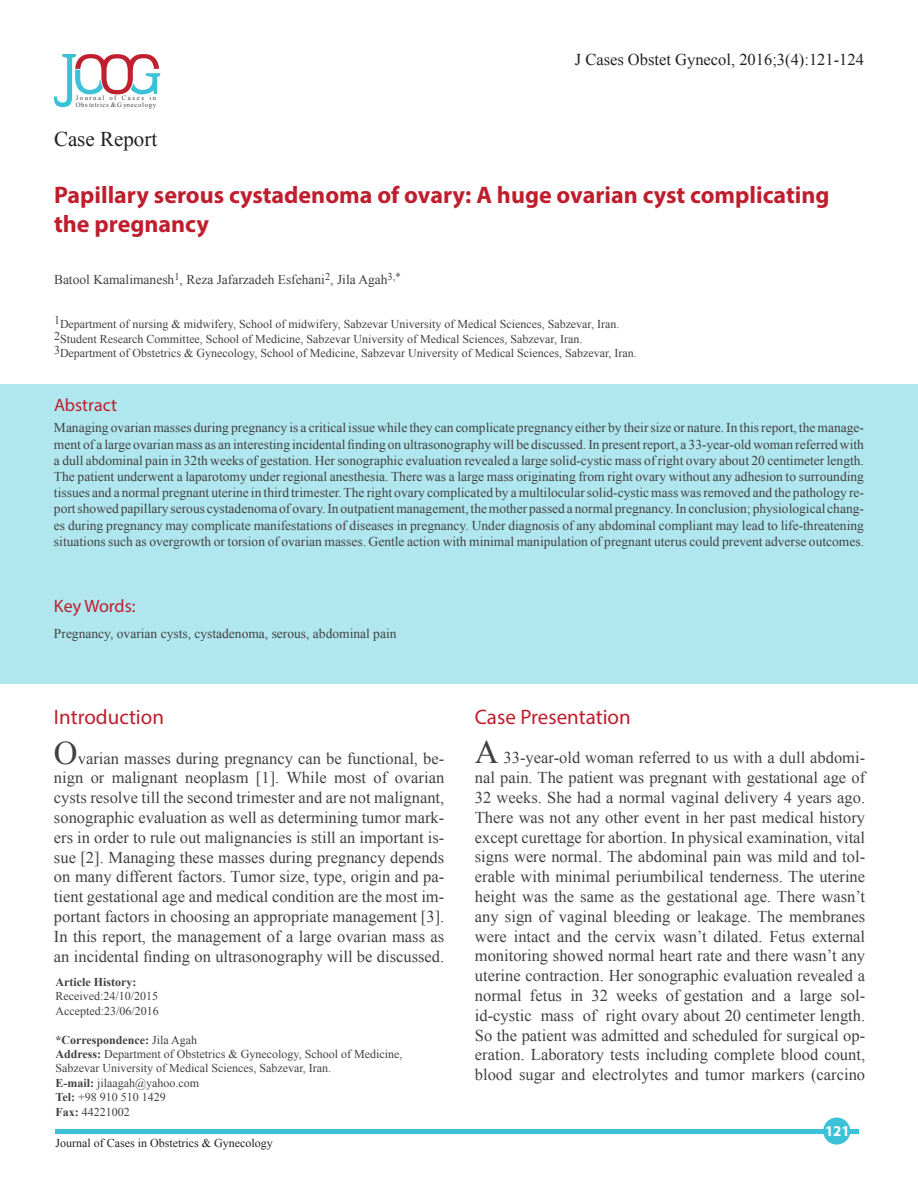
<style>
.page{position:relative;width:918px;height:1188px;background:#fff}
.page>*{position:absolute;margin:0;border:0;box-sizing:border-box;transform-origin:0 0}
.t1{font:700 24px/28.8px "Myriad Pro";color:#be1e2d}
.t2{font:21px "Myriad Pro";color:#be1e2d}
.t3{font:21px "Times New Roman";color:#231f20}
.t4{font:18px "Myriad Pro";color:#be1e2d}
.t5{font:16.5px/19.8px "Times New Roman";color:#414042;text-align:justify}
.t6{font:16.5px "Times New Roman";color:#231f20}
.t7{font:700 15px "Myriad Pro";color:#fff}
.t8{font:13.5px/16.2px "Times New Roman";color:#414042;text-align:justify}
.t9{font:12px/14.4px "Times New Roman";color:#414042}
.t10{font:700 12px "Times New Roman";color:#414042}
.t11{font:12px "Times New Roman";color:#231f20}
.t12{font:6.75px/7.2px "Times New Roman";letter-spacing:.11em;color:#414042}
.s1{font-size:33px}
.s2{font-weight:400}
.s3{font-weight:700}
</style>
<div class="page">
<svg style="left:54px;top:54px;width:106px;height:53px"></svg>
<hr style="left:56px;top:1129px;width:804px;height:4px;background:#3cc2d7">
<div style="left:823px;top:1117px;width:27px;height:28px;background:#3cc2d7;border-radius:50%"></div>
<div style="left:0;top:384px;width:918px;height:299px;background:#b0e7ef"></div>
<p class="t12" style="left:76px;top:94px;width:82px">Journal of Cases in<br>Obstetrics &amp;Gynecology</p>
<p class="t6" style="left:575px;top:49px;width:291px">J Cases Obstet Gynecol, 2016;3(4):121-124</p>
<p class="t3" style="left:54px;top:125px;width:105px">Case Report</p>
<p class="t1" style="left:54px;top:180px;width:777px">Papillary serous cystadenoma of ovary: A huge ovarian cyst complicating the pregnancy</p>
<p class="t8" style="left:54px;top:272px;width:348px">Batool Kamalimanesh<sup>1</sup>, Reza Jafarzadeh Esfehani<sup>2</sup>, Jila Agah<sup>3,*</sup></p>
<p class="t9" style="left:54px;top:317px;width:567px">1Department of nursing &amp; midwifery, School of midwifery, Sabzevar University of Medical Sciences, Sabzevar, Iran.</p>
<p class="t9" style="left:54px;top:331px;width:530px">2Student Research Committee, School of Medicine, Sabzevar University of Medical Sciences, Sabzevar, Iran.</p>
<p class="t9" style="left:54px;top:346px;width:584px">3Department of Obstetrics &amp; Gynecology, School of Medicine, Sabzevar University of Medical Sciences, Sabzevar, Iran.</p>
<p class="t4" style="left:54px;top:394px;width:65px">Abstract</p>
<p class="t8" style="left:54px;top:420px;width:812px">Managing ovarian masses during pregnancy is a critical issue while they can complicate pregnancy either by their size or nature. In this report, the manage&shy;ment of a large ovarian mass as an interesting incidental finding on ultrasonography will be discussed. In present report, a 33-year-old woman referred with a dull abdominal pain in 32th weeks of gestation. Her sonographic evaluation revealed a large solid-cystic mass of right ovary about 20 centimeter length.<br>The patient underwent a laparotomy under regional anesthesia. There was a large mass originating from right ovary without any adhesion to surrounding tissues and a normal pregnant uterine in third trimester. The right ovary complicated by a multilocular solid-cystic mass was removed and the pathology re&shy;port showed papillary serous cystadenoma of ovary. In outpatient management, the mother passed a normal pregnancy. In conclusion; physiological chang&shy;es during pregnancy may complicate manifestations of diseases in pregnancy. Under diagnosis of any abdominal compliant may lead to life-threatening situations such as overgrowth or torsion of ovarian masses. Gentle action with minimal manipulation of pregnant uterus could prevent adverse outcomes.</p>
<p class="t4" style="left:54px;top:595px;width:83px">Key Words:</p>
<p class="t8" style="left:54px;top:625px;width:344px">Pregnancy, ovarian cysts, cystadenoma, serous, abdominal pain</p>
<p class="t2" style="left:54px;top:704px;width:112px">Introduction</p>
<p class="t5" style="left:54px;top:748px;width:392px"><span class="s1">O</span>varian masses during pregnancy can be functional, be&shy;nign or malignant neoplasm [1]. While most of ovarian cysts resolve till the second trimester and are not malignant, sonographic evaluation as well as determining tumor mark&shy;ers in order to rule out malignancies is still an important is&shy;sue [2]. Managing these masses during pregnancy depends on many different factors. Tumor size, type, origin and pa&shy;tient gestational age and medical condition are the most im&shy;portant factors in choosing an appropriate management [3].<br>In this report, the management of a large ovarian mass as an incidental finding on ultrasonography will be discussed.</p>
<p class="t10" style="left:56px;top:974px;width:82px">Article History:</p>
<p class="t9" style="left:56px;top:989px;width:104px">Received:24/10/2015</p>
<p class="t9" style="left:56px;top:1003px;width:105px">Accepted:23/06/2016</p>
<p class="t10" style="left:56px;top:1031px;width:143px">*Correspondence: <span class="s2">Jila Agah</span></p>
<p class="t9" style="left:56px;top:1047px;width:348px"><span class="s3">Address:</span> Department of Obstetrics &amp; Gynecology, School of Medicine,<br>Sabzevar University of Medical Sciences, Sabzevar, Iran.</p>
<p class="t9" style="left:56px;top:1075px;width:145px"><span class="s3">E-mail:</span> jilaagah@yahoo.com</p>
<p class="t9" style="left:56px;top:1090px;width:112px"><span class="s3">Tel:</span> +98 910 510 1429</p>
<p class="t9" style="left:56px;top:1104px;width:76px"><span class="s3">Fax:</span> 44221002</p>
<p class="t11" style="left:56px;top:1135px;width:219px">Journal of Cases in Obstetrics &amp; Gynecology</p>
<p class="t2" style="left:475px;top:704px;width:157px">Case Presentation</p>
<p class="t5" style="left:475px;top:748px;width:392px"><span class="s1">A</span> 33-year-old woman referred to us with a dull abdomi&shy;nal pain. The patient was pregnant with gestational age of 32 weeks. She had a normal vaginal delivery 4 years ago.<br>There was not any other event in her past medical history except curettage for abortion. In physical examination, vital signs were normal. The abdominal pain was mild and tol&shy;erable with minimal periumbilical tenderness. The uterine height was the same as the gestational age. There wasn’t any sign of vaginal bleeding or leakage. The membranes were intact and the cervix wasn’t dilated. Fetus external monitoring showed normal heart rate and there wasn’t any uterine contraction. Her sonographic evaluation revealed a normal fetus in 32 weeks of gestation and a large sol&shy;id-cystic mass of right ovary about 20 centimeter length.<br>So the patient was admitted and scheduled for surgical op&shy;eration. Laboratory tests including complete blood count, blood sugar and electrolytes and tumor markers (carcino</p>
<p class="t7" style="left:825px;top:1121px;width:26px">121</p>
</div>
